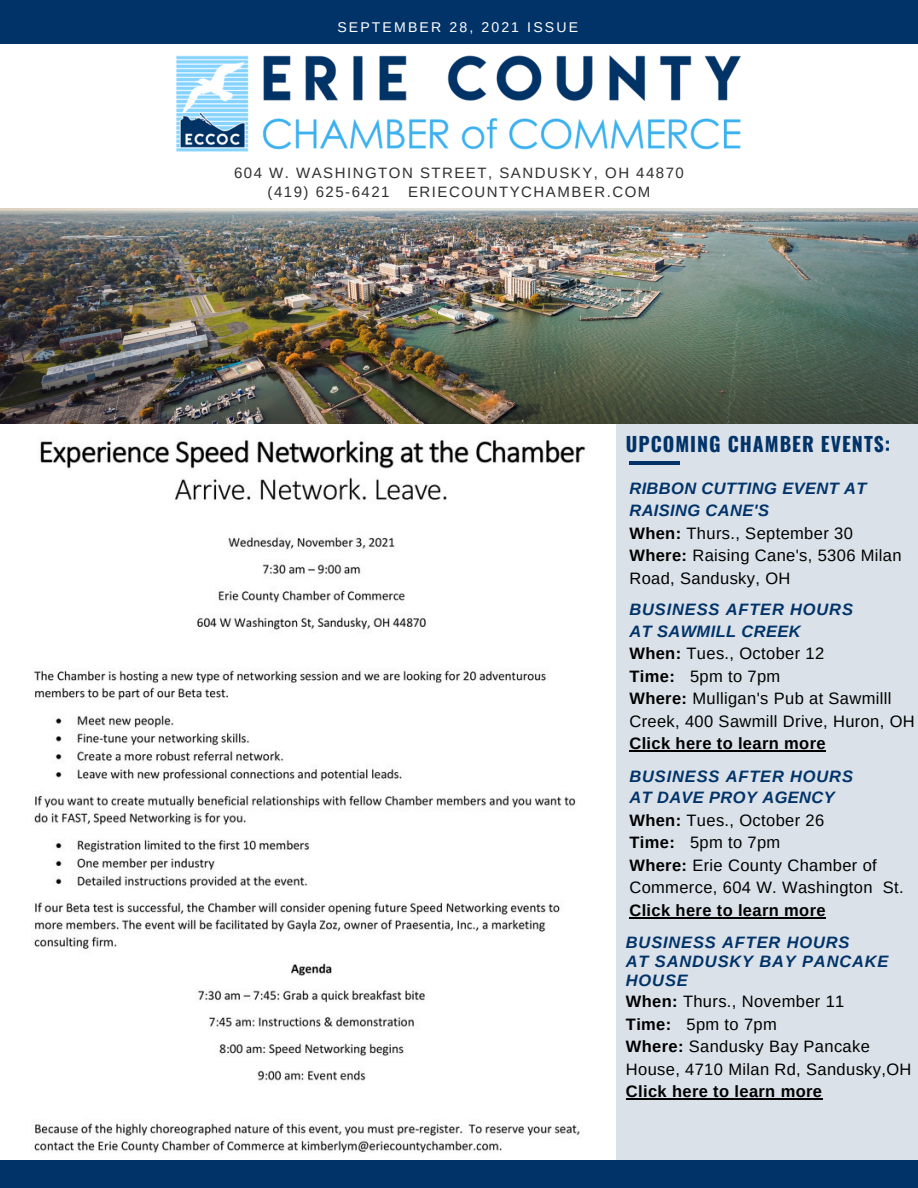
<style>
.page{position:relative;width:918px;height:1188px;background:#fff}
.page>*{position:absolute;margin:0;border:0;box-sizing:border-box;transform-origin:0 0}
.t1{font:700 19.8px "Oswald";letter-spacing:.05em;color:#013368}
.t2{font:16.5px/22.5px "Arimo";letter-spacing:.02em;color:#000}
.t3{font:italic 700 16.5px/19.2px "Arimo";letter-spacing:.05em;color:#013368}
.t4{font:700 16.5px "Arimo";letter-spacing:.02em;color:#000}
.t5{font:italic 700 16.5px/22.5px "Arimo";letter-spacing:.02em;color:#013368}
.t6{font:italic 700 16.5px "Arimo";letter-spacing:.025em;color:#013368}
.t7{font:15px "Arimo";letter-spacing:.1em;color:#303030}
.t8{font:14.1px "Arimo";letter-spacing:.15em;color:#fff}
.s1{font-weight:700}
</style>
<div class="page">
<div style="left:0;top:0;width:918px;height:43px;background:#013368"></div>
<div style="left:616px;top:423px;width:302px;height:765px;background:#dae1e9"></div>
<img style="left:0;top:208px;width:918px;height:215px">
<hr style="left:629px;top:462px;width:51px;height:3px;background:#013368">
<img style="left:177px;top:55px;width:564px;height:97px">
<div style="left:0;top:1160px;width:918px;height:28px;background:#013368"></div>
<img style="left:33px;top:439px;width:553px;height:714px">
<hr style="left:626px;top:1099px;width:196px;height:1px;background:#000">
<hr style="left:629px;top:750px;width:197px;height:2px;background:#000">
<hr style="left:629px;top:917px;width:197px;height:1px;background:#000">
<p class="t8" style="left:337px;top:19px;width:242px">SEPTEMBER 28, 2021 ISSUE</p>
<p class="t7" style="left:234px;top:164px;width:451px">604 W. WASHINGTON STREET, SANDUSKY, OH 44870</p>
<p class="t7" style="left:268px;top:183px;width:384px">(419) 625-6421 ERIECOUNTYCHAMBER.COM</p>
<p class="t1" style="left:626px;top:429px;width:266px">UPCOMING CHAMBER EVENTS:</p>
<p class="t5" style="left:629px;top:477px;width:238px">RIBBON CUTTING EVENT AT<br>RAISING CANE'S</p>
<p class="t2" style="left:629px;top:522px;width:225px"><span class="s1">When:</span> Thurs., September 30</p>
<p class="t2" style="left:629px;top:544px;width:274px"><span class="s1">Where:</span> Raising Cane's, 5306 Milan<br>Road, Sandusky, OH</p>
<p class="t3" style="left:629px;top:600px;width:225px">BUSINESS AFTER HOURS</p>
<p class="t6" style="left:629px;top:622px;width:173px">AT SAWMILL CREEK</p>
<p class="t2" style="left:629px;top:642px;width:196px"><span class="s1">When:</span> Tues., October 12</p>
<p class="t2" style="left:629px;top:665px;width:152px"><span class="s1">Time:</span> 5pm to 7pm</p>
<p class="t2" style="left:629px;top:687px;width:287px"><span class="s1">Where:</span> Mulligan's Pub at Sawmilll<br>Creek, 400 Sawmill Drive, Huron, OH</p>
<p class="t4" style="left:629px;top:734px;width:198px">Click here to learn more</p>
<p class="t3" style="left:629px;top:767px;width:225px">BUSINESS AFTER HOURS</p>
<p class="t5" style="left:629px;top:787px;width:207px">AT DAVE PROY AGENCY</p>
<p class="t2" style="left:629px;top:809px;width:196px"><span class="s1">When:</span> Tues., October 26</p>
<p class="t2" style="left:629px;top:832px;width:152px"><span class="s1">Time:</span> 5pm to 7pm</p>
<p class="t2" style="left:629px;top:854px;width:276px"><span class="s1">Where:</span> Erie County Chamber of<br>Commerce, 604 W. Washington St.</p>
<p class="t4" style="left:629px;top:901px;width:198px">Click here to learn more</p>
<p class="t3" style="left:626px;top:933px;width:225px">BUSINESS AFTER HOURS</p>
<p class="t3" style="left:626px;top:952px;width:264px">AT SANDUSKY BAY PANCAKE<br>HOUSE</p>
<p class="t2" style="left:626px;top:990px;width:220px"><span class="s1">When:</span> Thurs., November 11</p>
<p class="t2" style="left:626px;top:1013px;width:152px"><span class="s1">Time:</span> 5pm to 7pm</p>
<p class="t2" style="left:626px;top:1035px;width:287px"><span class="s1">Where:</span> Sandusky Bay Pancake<br>House, 4710 Milan Rd, Sandusky,OH</p>
<p class="t4" style="left:626px;top:1083px;width:198px">Click here to learn more</p>
</div>
